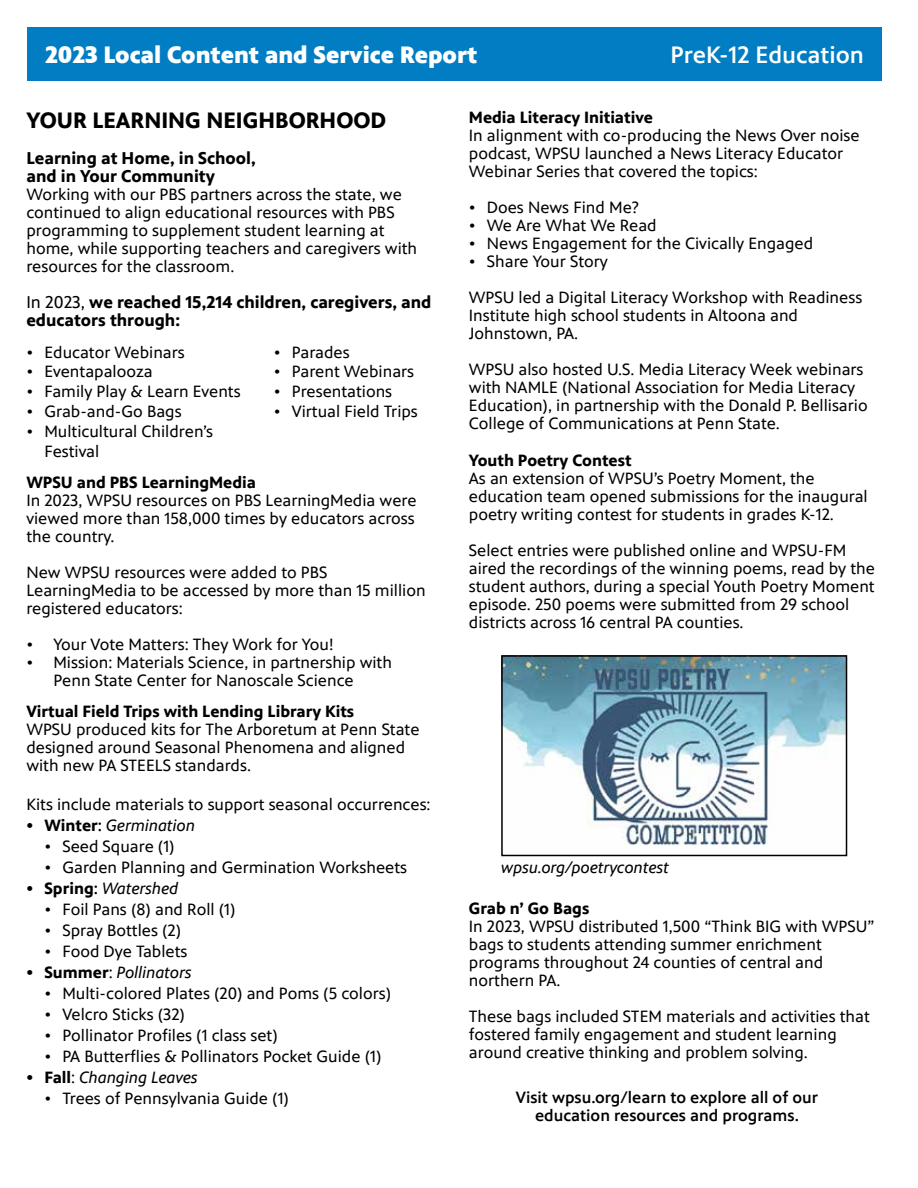
<style>
.page{position:relative;width:918px;height:1188px;background:#fff}
.page>*{position:absolute;margin:0;border:0;box-sizing:border-box;transform-origin:0 0}
.t1{font:900 24px "PBS Sans";color:#fff}
.t2{font:500 24px "PBS Sans";color:#fff}
.t3{font:700 22.5px "PBS Sans";color:#000}
.t4{font:700 17.25px/18px "PBS Sans";color:#000}
.t5{font:16.5px/18px "PBS Sans";color:#000}
.t6{font:700 16.5px "PBS Sans";color:#000}
.t7{font:italic 16.5px "PBS Sans";color:#000}
.t8{font:500 16.5px/18px "PBS Sans";color:#000;text-align:center}
.s1{font-weight:400}
.s2{font-weight:700;font-style:normal}
.s3{font-weight:500;font-style:normal}
.s4{font-style:normal}
</style>
<div class="page">
<div style="left:27px;top:27px;width:855px;height:54px;background:#007dc3"></div>
<img style="left:504px;top:658px;width:340px;height:187px">
<div style="left:501px;top:655px;width:346px;height:201px;border:2px solid #000"></div>
<h1 class="t1" style="left:45px;top:41px;width:434px">2023 Local Content and Service Report</h1>
<h1 class="t2" style="left:671px;top:41px;width:195px">PreK-12 Education</h1>
<h2 class="t3" style="left:26px;top:107px;width:361px">YOUR LEARNING NEIGHBORHOOD</h2>
<p class="t4" style="left:26px;top:149px;width:231px">Learning at Home, in School, and in Your Community</p>
<p class="t5" style="left:26px;top:185px;width:392px">Working with our PBS partners across the state, we continued to align educational resources with PBS programming to supplement student learning at home, while supporting teachers and caregivers with resources for the classroom.</p>
<p class="t4" style="left:26px;top:293px;width:407px"><span class="s1">In 2023,</span> we reached 15,214 children, caregivers, and educators through:</p>
<p class="t5" style="left:26px;top:343px;width:160px">• Educator Webinars</p>
<p class="t5" style="left:26px;top:363px;width:128px">• Eventapalooza</p>
<p class="t5" style="left:26px;top:383px;width:216px">• Family Play &amp; Learn Events</p>
<p class="t5" style="left:26px;top:403px;width:157px">• Grab-and-Go Bags</p>
<p class="t5" style="left:44px;top:421px;width:170px;line-height:19.8px;text-indent:-18px">• Multicultural Children’s<br>Festival</p>
<p class="t5" style="left:274px;top:343px;width:77px">• Parades</p>
<p class="t5" style="left:274px;top:363px;width:142px">• Parent Webinars</p>
<p class="t5" style="left:274px;top:383px;width:120px">• Presentations</p>
<p class="t5" style="left:274px;top:403px;width:146px">• Virtual Field Trips</p>
<p class="t6" style="left:26px;top:473px;width:231px">WPSU and PBS LearningMedia</p>
<p class="t5" style="left:26px;top:492px;width:392px;text-align:justify">In 2023, WPSU resources on PBS LearningMedia were viewed more than 158,000 times by educators across the country.</p>
<p class="t5" style="left:26px;top:564px;width:401px">New WPSU resources were added to PBS<br>LearningMedia to be accessed by more than 15 million registered educators:</p>
<p class="t5" style="left:26px;top:636px;width:309px">• Your Vote Matters: They Work for You!</p>
<p class="t5" style="left:53px;top:654px;width:340px;text-indent:-27px">• Mission: Materials Science, in partnership with<br>Penn State Center for Nanoscale Science</p>
<p class="t6" style="left:26px;top:702px;width:329px">Virtual Field Trips with Lending Library Kits</p>
<p class="t5" style="left:26px;top:721px;width:395px">WPSU produced kits for The Arboretum at Penn State designed around Seasonal Phenomena and aligned with new PA STEELS standards.</p>
<p class="t5" style="left:26px;top:796px;width:406px">Kits include materials to support seasonal occurrences:</p>
<p class="t7" style="left:26px;top:817px;width:170px"><span class="s2">• Winter</span><span class="s3">:</span> Germination</p>
<p class="t5" style="left:44px;top:838px;width:132px">• Seed Square (1)</p>
<p class="t5" style="left:44px;top:859px;width:364px">• Garden Planning and Germination Worksheets</p>
<p class="t7" style="left:26px;top:880px;width:154px"><span class="s2">• Spring</span><span class="s3">:</span> Watershed</p>
<p class="t5" style="left:44px;top:901px;width:193px">• Foil Pans (8) and Roll (1)</p>
<p class="t5" style="left:44px;top:922px;width:138px">• Spray Bottles (2)</p>
<p class="t5" style="left:44px;top:943px;width:145px">• Food Dye Tablets</p>
<p class="t7" style="left:26px;top:964px;width:167px"><span class="s2">• Summer</span><span class="s4">:</span> Pollinators</p>
<p class="t5" style="left:44px;top:985px;width:348px">• Multi-colored Plates (20) and Poms (5 colors)</p>
<p class="t5" style="left:44px;top:1006px;width:142px">• Velcro Sticks (32)</p>
<p class="t5" style="left:44px;top:1027px;width:235px">• Pollinator Profiles (1 class set)</p>
<p class="t5" style="left:44px;top:1048px;width:339px">• PA Butterflies &amp; Pollinators Pocket Guide (1)</p>
<p class="t7" style="left:26px;top:1069px;width:173px"><span class="s2">• Fall</span><span class="s4">:</span> Changing Leaves</p>
<p class="t5" style="left:44px;top:1090px;width:246px">• Trees of Pennsylvania Guide (1)</p>
<p class="t6" style="left:469px;top:108px;width:186px">Media Literacy Initiative</p>
<p class="t5" style="left:469px;top:127px;width:392px">In alignment with co-producing the News Over noise podcast, WPSU launched a News Literacy Educator<br>Webinar Series that covered the topics:</p>
<p class="t5" style="left:469px;top:199px;width:172px">• Does News Find Me?</p>
<p class="t5" style="left:469px;top:217px;width:189px">• We Are What We Read</p>
<p class="t5" style="left:469px;top:235px;width:346px">• News Engagement for the Civically Engaged</p>
<p class="t5" style="left:469px;top:244px;width:395px;line-height:36px">• Share Your Story<br>WPSU led a Digital Literacy Workshop with Readiness</p>
<p class="t5" style="left:469px;top:307px;width:331px">Institute high school students in Altoona and<br>Johnstown, PA.</p>
<p class="t5" style="left:469px;top:361px;width:400px">WPSU also hosted U.S. Media Literacy Week webinars with NAMLE (National Association for Media Literacy Education), in partnership with the Donald P. Bellisario College of Communications at Penn State.</p>
<p class="t6" style="left:469px;top:451px;width:164px">Youth Poetry Contest</p>
<p class="t5" style="left:469px;top:469px;width:400px">As an extension of WPSU’s Poetry Moment, the education team opened submissions for the inaugural poetry writing contest for students in grades K-12.</p>
<p class="t5" style="left:469px;top:541px;width:408px">Select entries were published online and WPSU-FM aired the recordings of the winning poems, read by the student authors, during a special Youth Poetry Moment episode. 250 poems were submitted from 29 school districts across 16 central PA counties.</p>
<p class="t7" style="left:501px;top:859px;width:169px">wpsu.org/poetrycontest</p>
<p class="t6" style="left:469px;top:899px;width:122px">Grab n’ Go Bags</p>
<p class="t5" style="left:469px;top:917px;width:407px">In 2023, WPSU distributed 1,500 “Think BIG with WPSU” bags to students attending summer enrichment programs throughout 24 counties of central and northern PA.</p>
<p class="t5" style="left:469px;top:1007px;width:402px">These bags included STEM materials and activities that fostered family engagement and student learning around creative thinking and problem solving.</p>
<p class="t8" style="left:516px;top:1088px;width:304px">Visit wpsu.org/learn to explore all of our education resources and programs.</p>
</div>
